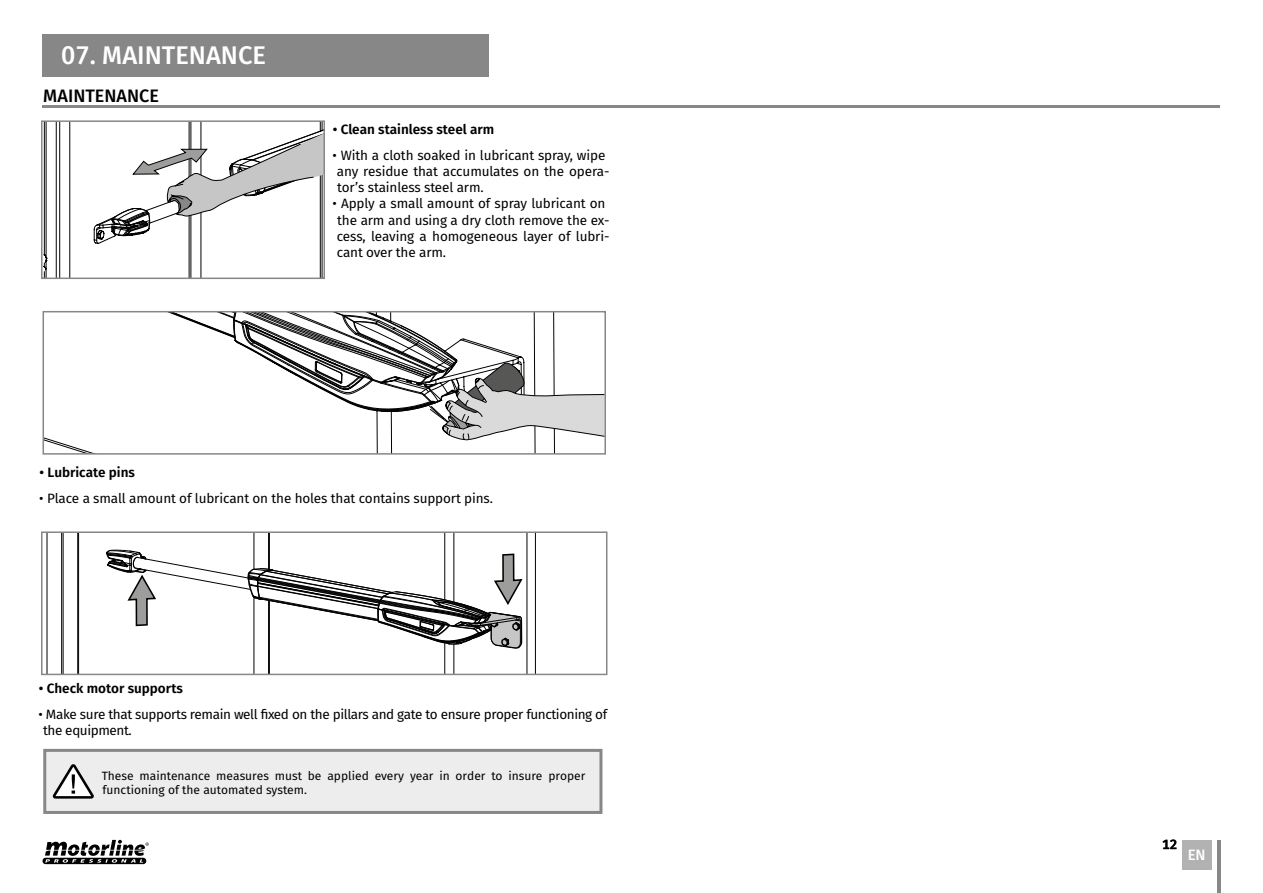
<style>
.page{position:relative;width:1263px;height:893px;background:#fff}
.page>*{position:absolute;margin:0;border:0;box-sizing:border-box;transform-origin:0 0}
.t1{font:500 25.5px "Fira Sans";color:#fff}
.t2{font:500 18px "Fira Sans";color:#000}
.t3{font:500 15px "Fira Sans";color:#fff}
.t4{font:13.5px/16.2px "Fira Sans";letter-spacing:-.01em;color:#000}
.t5{font:13.5px/16.2px "Fira Sans";letter-spacing:-.03em;color:#000}
.t6{font:600 13.5px "Fira Sans";color:#000}
.t7{font:12px/14.4px "Fira Sans";color:#000}
</style>
<div class="page">
<div style="left:43px;top:34px;width:446px;height:43px;background:#878787"></div>
<hr style="left:43px;top:105px;width:1177px;height:3px;background:#878787">
<div style="left:1182px;top:840px;width:29px;height:29px;background:#b3b2b2"></div>
<hr style="left:1217px;top:840px;width:3px;height:53px;background:#878787">
<svg style="left:44px;top:123px;width:278px;height:153px"></svg>
<div style="left:41px;top:120px;width:284px;height:159px;border:2px solid #878787"></div>
<svg style="left:46px;top:314px;width:557px;height:126px"></svg>
<div style="left:43px;top:311px;width:563px;height:144px;border:2px solid #878787"></div>
<hr style="left:47px;top:532px;width:1px;height:142px;background:#010203">
<hr style="left:527px;top:532px;width:1px;height:142px;background:#010203">
<hr style="left:453px;top:644px;width:1px;height:30px;background:#010203">
<hr style="left:453px;top:532px;width:1px;height:70px;background:#010203">
<hr style="left:535px;top:532px;width:1px;height:142px;background:#010203">
<hr style="left:78px;top:532px;width:1px;height:142px;background:#010203">
<hr style="left:269px;top:600px;width:1px;height:74px;background:#010203">
<hr style="left:269px;top:532px;width:1px;height:37px;background:#010203">
<hr style="left:63px;top:532px;width:1px;height:142px;background:#010203">
<hr style="left:254px;top:532px;width:1px;height:37px;background:#010203">
<hr style="left:254px;top:597px;width:1px;height:77px;background:#010203">
<hr style="left:77px;top:532px;width:1px;height:142px;background:#010203">
<hr style="left:444px;top:532px;width:1px;height:68px;background:#010203">
<hr style="left:444px;top:643px;width:1px;height:31px;background:#010203">
<hr style="left:268px;top:600px;width:1px;height:74px;background:#010203">
<hr style="left:268px;top:532px;width:1px;height:37px;background:#010203">
<hr style="left:61px;top:532px;width:1px;height:142px;background:#010203">
<svg style="left:106px;top:549px;width:417px;height:100px"></svg>
<div style="left:41px;top:531px;width:566px;height:144px;border:2px solid #878787"></div>
<svg style="left:1163px;top:840px;width:13px;height:9px"></svg>
<svg style="left:43px;top:840px;width:106px;height:24px"></svg>
<div style="left:43px;top:749px;width:559px;height:65px;background:#ededed;border:3px solid #878787"></div>
<svg style="left:53px;top:764px;width:41px;height:35px"></svg>
<h1 class="t1" style="left:61px;top:35px;width:206px">07. MAINTENANCE</h1>
<h2 class="t2" style="left:43px;top:81px;width:117px">MAINTENANCE</h2>
<p class="t6" style="left:333px;top:118px;width:163px">• Clean stainless steel arm</p>
<p class="t4" style="left:337px;top:147px;width:274px;text-indent:-4px">• With a cloth soaked in lubricant spray, wipe any residue that accumulates on the opera&shy;tor’s stainless steel arm.</p>
<p class="t4" style="left:337px;top:195px;width:274px;text-indent:-4px">• Apply a small amount of spray lubricant on the arm and using a dry cloth remove the ex&shy;cess, leaving a homogeneous layer of lubri&shy;cant over the arm.</p>
<p class="t6" style="left:40px;top:461px;width:97px">• Lubricate pins</p>
<p class="t4" style="left:39px;top:489px;width:455px">• Place a small amount of lubricant on the holes that contains support pins.</p>
<p class="t6" style="left:39px;top:677px;width:146px">• Check motor supports</p>
<p class="t5" style="left:43px;top:705px;width:566px;text-indent:-5px">• Make sure that supports remain well fixed on the pillars and gate to ensure proper functioning of the equipment.</p>
<p class="t7" style="left:102px;top:768px;width:485px">These maintenance measures must be applied every year in order to insure proper functioning of the automated system.</p>
<p class="t6" style="left:1154px;top:833px;width:25px">12A12</p>
<p class="t3" style="left:1188px;top:842px;width:20px">EN</p>
</div>
